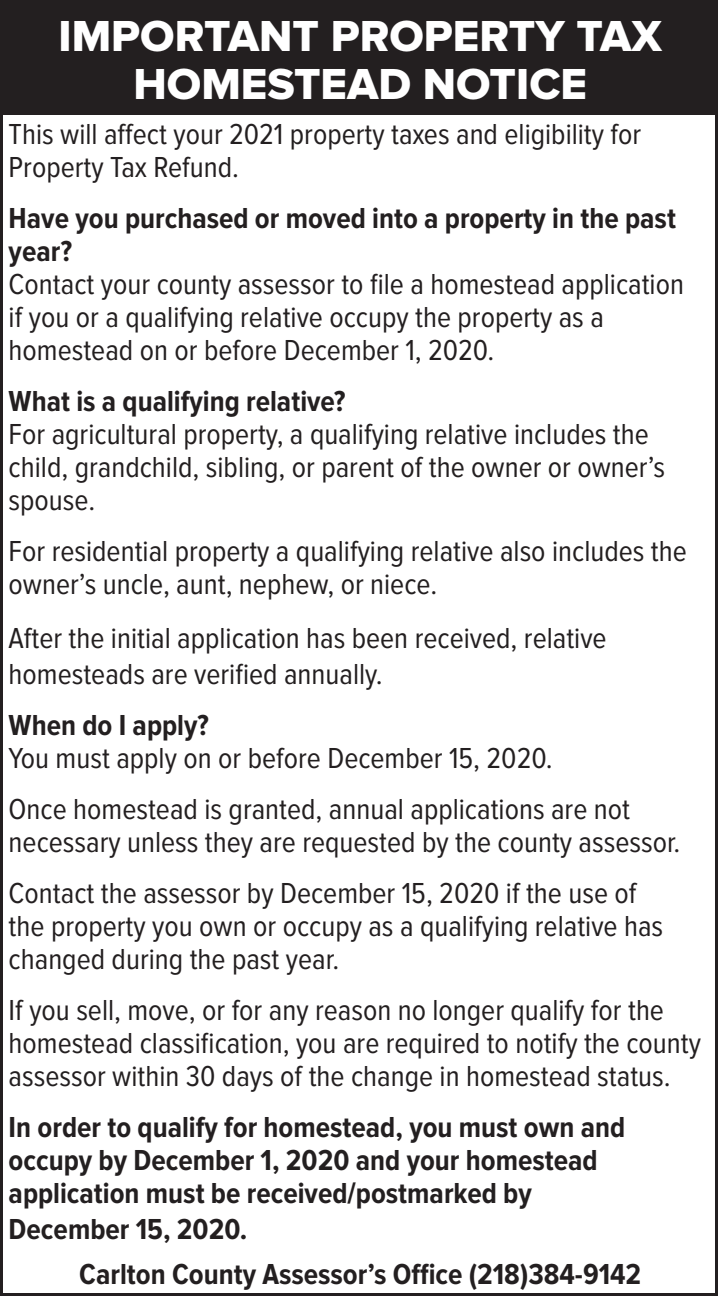
<style>
.page{position:relative;width:718px;height:1296px;background:#fff}
.page>*{position:absolute;margin:0;border:0;box-sizing:border-box;transform-origin:0 0}
.t1{font:45px/48px "Proxima Nova Extrabld";color:#fff;text-align:center}
.t2{font:30px/33px "Proxima Nova Cond";color:#231f20}
.t3{font:700 30px/33px "Proxima Nova Cond";color:#231f20}
</style>
<div class="page">
<div style="left:0;top:0;width:717px;height:115px;background:#231f20"></div>
<h1 class="t1" style="left:59px;top:13px;width:604px">IMPORTANT PROPERTY TAX<br>HOMESTEAD NOTICE</h1>
<p class="t2" style="left:9px;top:118px;width:633px">This will affect your 2021 property taxes and eligibility for<br>Property Tax Refund.</p>
<p class="t3" style="left:9px;top:202px;width:668px">Have you purchased or moved into a property in the past year?</p>
<p class="t2" style="left:9px;top:268px;width:676px">Contact your county assessor to file a homestead application if you or a qualifying relative occupy the property as a homestead on or before December 1, 2020.</p>
<p class="t3" style="left:9px;top:385px;width:338px">What is a qualifying relative?</p>
<p class="t2" style="left:9px;top:418px;width:657px">For agricultural property, a qualifying relative includes the child, grandchild, sibling, or parent of the owner or owner’s spouse.</p>
<p class="t2" style="left:9px;top:535px;width:679px">For residential property a qualifying relative also includes the owner’s uncle, aunt, nephew, or niece.</p>
<p class="t2" style="left:9px;top:620px;width:599px;line-height:36px">After the initial application has been received, relative homesteads are verified annually.</p>
<p class="t3" style="left:9px;top:709px;width:202px">When do I apply?</p>
<p class="t2" style="left:9px;top:733px;width:622px;line-height:51px">You must apply on or before December 15, 2020.<br>Once homestead is granted, annual applications are not</p>
<p class="t2" style="left:9px;top:817px;width:672px;line-height:51px">necessary unless they are requested by the county assessor.<br>Contact the assessor by December 15, 2020 if the use of</p>
<p class="t2" style="left:9px;top:910px;width:655px">the property you own or occupy as a qualifying relative has changed during the past year.</p>
<p class="t2" style="left:9px;top:994px;width:693px">If you sell, move, or for any reason no longer qualify for the homestead classification, you are required to notify the county assessor within 30 days of the change in homestead status.</p>
<p class="t3" style="left:9px;top:1111px;width:617px">In order to qualify for homestead, you must own and occupy by December 1, 2020 and your homestead application must be received/postmarked by</p>
<p class="t3" style="left:79px;top:1207px;width:563px;line-height:45px;text-indent:-71px">December 15, 2020.<br>Carlton County Assessor’s Office (218)384-9142</p>
</div>
